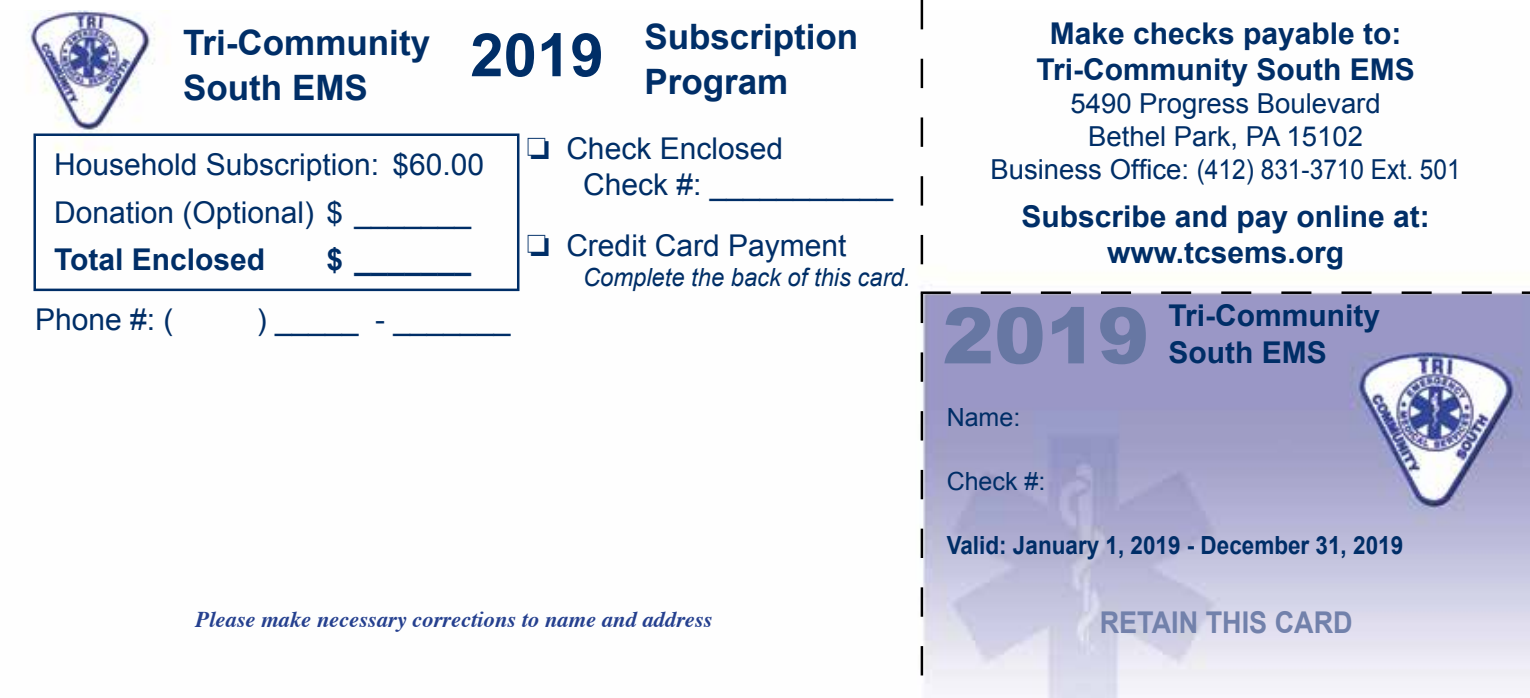
<style>
.page{position:relative;width:1530px;height:698px;background:#fff}
.page>*{position:absolute;margin:0;border:0;box-sizing:border-box;transform-origin:0 0}
.t1{font:900 77.5px "Arial";color:#6777a3}
.t2{font:700 60px "Arial";color:#002e67}
.t3{font:700 35px/45px "Arial";color:#002e67}
.t4{font:30px/47.5px "Arial";color:#002e67}
.t5{font:700 30px/36px "Arial";color:#002e67;text-align:center}
.t6{font:700 30px "Arial";color:#7281ab;scale:.9 1}
.t7{font:27.5px/33px "Arial";color:#002e67;text-align:center}
.t8{font:700 25px "Arial";color:#002e67;scale:.9 1}
.t9{font:italic 25px "Arial";color:#002e67;scale:.95 1}
.t10{font:25px "Arial";color:#002e67}
.t11{font:italic 700 22.5px "Times";color:#25408f}
</style>
<div class="page">
<img style="left:26px;top:10px;width:1504px;height:688px">
<svg style="left:921px;top:0;width:609px;height:675px"></svg>
<div style="left:33px;top:133px;width:486px;height:158px;border:2px solid #002e67"></div>
<p class="t3" style="left:183px;top:21px;width:248px">Tri-Community<br>South EMS</p>
<h2 class="t2" style="left:470px;top:16px;width:135px">2019</h2>
<p class="t3" style="left:644px;top:15px;width:215px">Subscription<br>Program</p>
<p class="t4" style="left:54px;top:141px;width:431px">Household Subscription: $60.00<br>Donation (Optional) $ _______</p>
<p class="t5" style="left:54px;top:243px;width:213px">Total Enclosed</p>
<p class="t5" style="left:327px;top:243px;width:146px">$ _______</p>
<p class="t4" style="left:35px;top:296px;width:140px">Phone #: (</p>
<p class="t4" style="left:257px;top:296px;width:255px">) _____ - _______</p>
<p class="t4" style="left:583px;top:131px;width:312px;line-height:36px;text-indent:-56px">□ Check Enclosed<br>Check #: ___________</p>
<p class="t4" style="left:527px;top:222px;width:321px">□ Credit Card Payment</p>
<p class="t9" style="left:583px;top:261px;width:346px">Complete the back of this card.</p>
<p class="t11" style="left:195px;top:598px;width:518px">Please make necessary corrections to name and address</p>
<p class="t5" style="left:1036px;top:17px;width:380px">Make checks payable to:<br>Tri-Community South EMS</p>
<p class="t7" style="left:990px;top:87px;width:472px">5490 Progress Boulevard<br>Bethel Park, PA 15102<br>Business Office: (412) 831-3710 Ext. 501</p>
<p class="t5" style="left:1021px;top:199px;width:410px">Subscribe and pay online at: www.tcsems.org</p>
<h1 class="t1" style="left:942px;top:279px;width:208px">2019</h1>
<p class="t10" style="left:947px;top:401px;width:75px">Name:</p>
<p class="t10" style="left:947px;top:464px;width:100px">Check #:</p>
<p class="t5" style="left:1169px;top:299px;width:213px;text-align:left">Tri-Community<br>South EMS</p>
<p class="t8" style="left:947px;top:528px;width:509px">Valid: January 1, 2019 - December 31, 2019</p>
<p class="t6" style="left:1100px;top:602px;width:283px">RETAIN THIS CARD</p>
</div>
